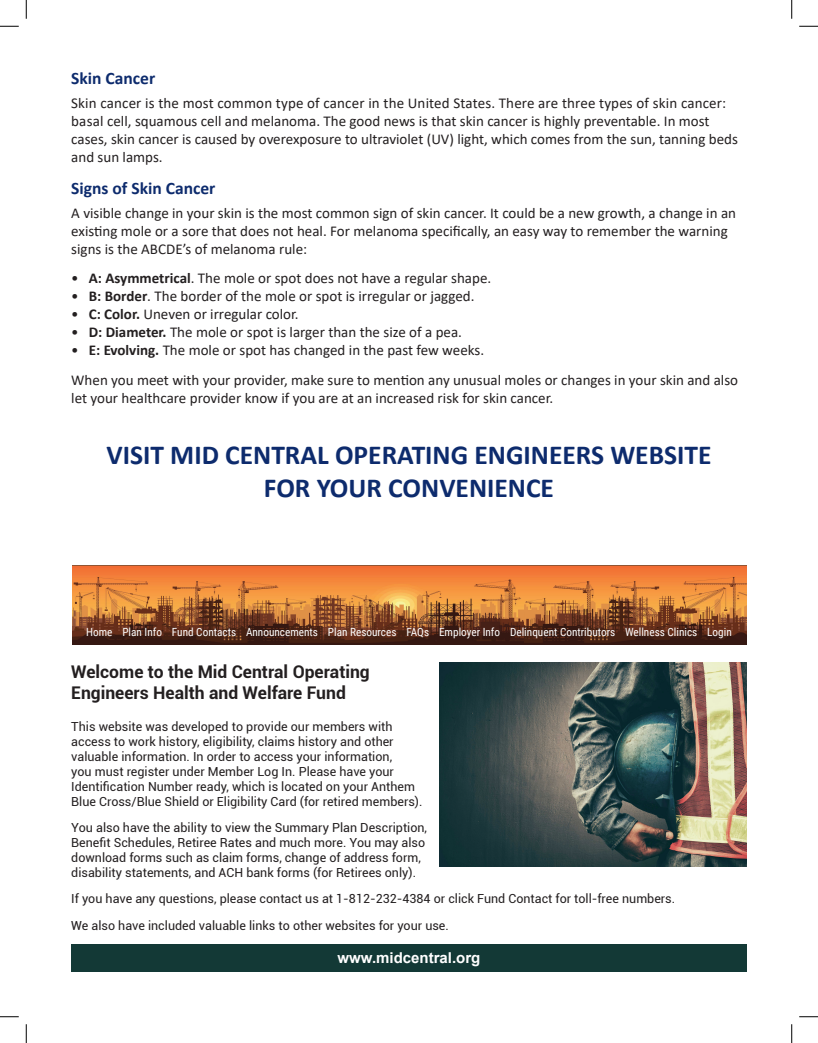
<style>
.page{position:relative;width:818px;height:1043px;background:#fff}
.page>*{position:absolute;margin:0;border:0;box-sizing:border-box;transform-origin:0 0}
.t1{font:700 27.5px/33px "Calibri";color:#0d2b6d;text-align:center}
.t2{font:700 17.5px/21px "Roboto";color:#231f20}
.t3{font:700 17.5px "Calibri";color:#0d2b6d}
.t4{font:15px/18px "Calibri";color:#231f20}
.t5{font:700 15px "Arial";color:#fff}
.t6{font:12.5px/15px "Roboto";color:#231f20}
.t7{font:11.25px "Roboto Condensed";color:#fff}
.s1{font-weight:700}
</style>
<div class="page">
<img style="left:523px;top:565px;width:223px;height:79px">
<img style="left:439px;top:662px;width:307px;height:204px">
<div style="left:71px;top:943px;width:675px;height:28px;background:#133936"></div>
<img style="left:72px;top:565px;width:451px;height:79px">
<svg style="left:0;top:25px;width:19px;height:2px"></svg>
<svg style="left:799px;top:25px;width:19px;height:2px"></svg>
<svg style="left:0;top:1016px;width:19px;height:1px"></svg>
<svg style="left:799px;top:1016px;width:19px;height:1px"></svg>
<svg style="left:25px;top:0;width:2px;height:19px"></svg>
<svg style="left:25px;top:1024px;width:2px;height:18px"></svg>
<svg style="left:791px;top:0;width:1px;height:19px"></svg>
<svg style="left:791px;top:1024px;width:1px;height:18px"></svg>
<p class="t3" style="left:71px;top:66px;width:85px">Skin Cancer</p>
<p class="t4" style="left:71px;top:94px;width:668px">Skin cancer is the most common type of cancer in the United States. There are three types of skin cancer: basal cell, squamous cell and melanoma. The good news is that skin cancer is highly preventable. In most cases, skin cancer is caused by overexposure to ultraviolet (UV) light, which comes from the sun, tanning beds and sun lamps.</p>
<p class="t3" style="left:71px;top:176px;width:146px">Signs of Skin Cancer</p>
<p class="t4" style="left:71px;top:204px;width:666px">A visible change in your skin is the most common sign of skin cancer. It could be a new growth, a change in an existing mole or a sore that does not heal. For melanoma specifically, an easy way to remember the warning signs is the ABCDE’s of melanoma rule:</p>
<p class="t4" style="left:71px;top:269px;width:421px">• <span class="s1">A: Asymmetrical</span>. The mole or spot does not have a regular shape.</p>
<p class="t4" style="left:71px;top:287px;width:405px">• <span class="s1">B: Border</span>. The border of the mole or spot is irregular or jagged.</p>
<p class="t4" style="left:71px;top:305px;width:229px">• <span class="s1">C: Color.</span> Uneven or irregular color.</p>
<p class="t4" style="left:71px;top:323px;width:392px">• <span class="s1">D: Diameter.</span> The mole or spot is larger than the size of a pea.</p>
<p class="t4" style="left:71px;top:335px;width:668px;line-height:29.2px">• <span class="s1">E: Evolving.</span> The mole or spot has changed in the past few weeks.<br>When you meet with your provider, make sure to mention any unusual moles or changes in your skin and also</p>
<p class="t4" style="left:71px;top:388px;width:483px">let your healthcare provider know if you are at an increased risk for skin cancer.</p>
<h1 class="t1" style="left:106px;top:438px;width:606px">VISIT MID CENTRAL OPERATING ENGINEERS WEBSITE<br>FOR YOUR CONVENIENCE</h1>
<p class="t7" style="left:86px;top:624px;width:647px">Home Plan Info Fund Contacts Announcements Plan Resources FAQs Employer Info Delinquent Contributors Wellness Clinics Login</p>
<p class="t2" style="left:71px;top:660px;width:300px">Welcome to the Mid Central Operating<br>Engineers Health and Welfare Fund</p>
<p class="t6" style="left:71px;top:718px;width:352px">This website was developed to provide our members with access to work history, eligibility, claims history and other valuable information. In order to access your information,<br>you must register under Member Log In. Please have your Identification Number ready, which is located on your Anthem Blue Cross/Blue Shield or Eligibility Card (for retired members).</p>
<p class="t6" style="left:71px;top:819px;width:357px">You also have the ability to view the Summary Plan Description, Benefit Schedules, Retiree Rates and much more. You may also download forms such as claim forms, change of address form, disability statements, and ACH bank forms (for Retirees only).</p>
<p class="t6" style="left:71px;top:885px;width:605px;line-height:26.2px">If you have any questions, please contact us at 1-812-232-4384 or click Fund Contact for toll-free numbers.<br>We also have included valuable links to other websites for your use.</p>
<p class="t5" style="left:337px;top:947px;width:144px">www.midcentral.org</p>
</div>
